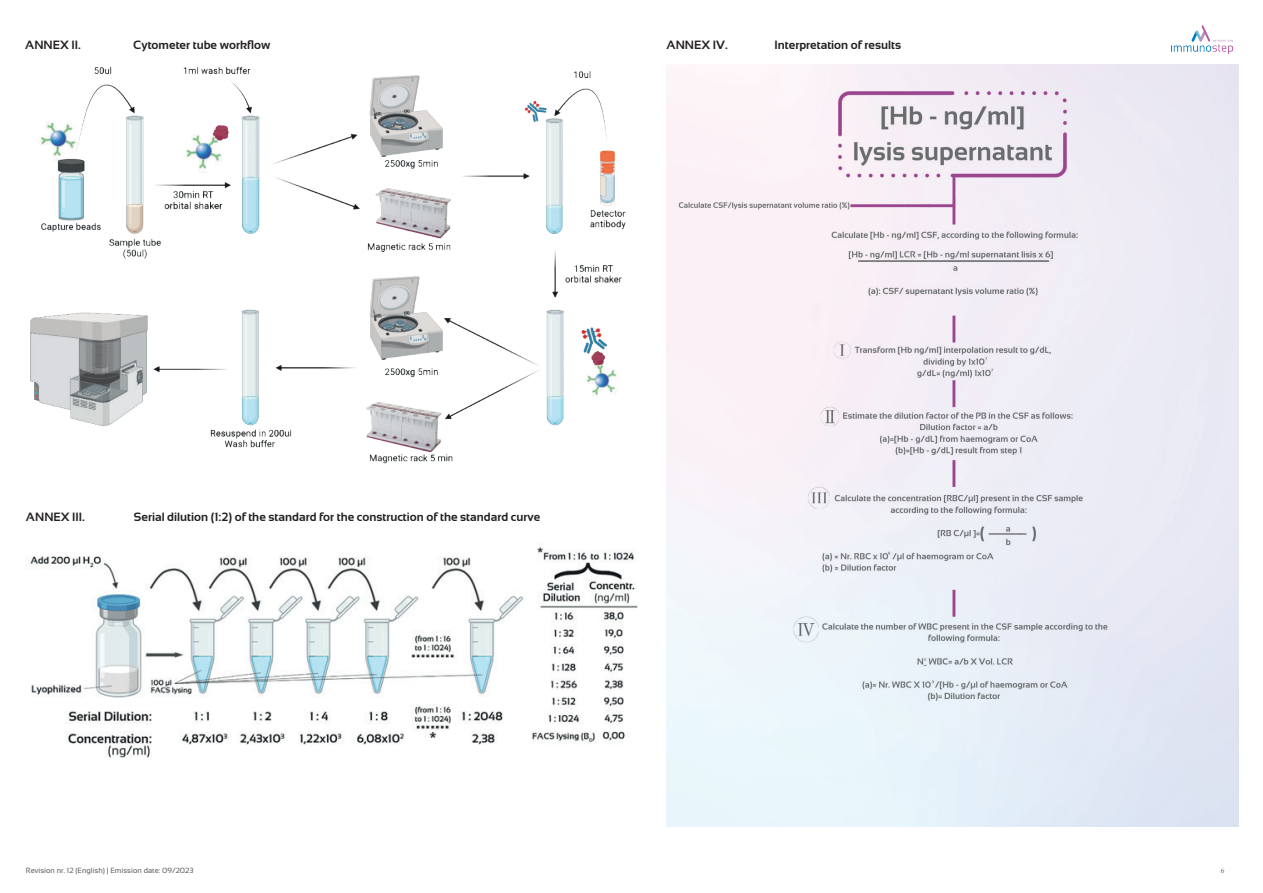
<style>
.page{position:relative;width:1263px;height:893px;background:#fff}
.page>*{position:absolute;margin:0;border:0;box-sizing:border-box;transform-origin:0 0}
.t1{font:700 12px "Sansation";color:#231f20}
.t2{font:7.5px "Sansation";color:#595d5d}
.t3{font:7.5px "Minion Pro";color:#636366}
</style>
<div class="page">
<img style="left:1171px;top:25px;width:62px;height:28px">
<img style="left:666px;top:65px;width:572px;height:762px">
<img style="left:30px;top:547px;width:608px;height:211px">
<img style="left:30px;top:66px;width:596px;height:398px">
<p class="t1" style="left:25px;top:38px;width:57px">ANNEX II.</p>
<p class="t1" style="left:133px;top:38px;width:139px">Cytometer tube workflow</p>
<p class="t1" style="left:666px;top:38px;width:63px">ANNEX IV.</p>
<p class="t1" style="left:774px;top:38px;width:128px">Interpretation of results</p>
<p class="t1" style="left:26px;top:510px;width:60px">ANNEX III.</p>
<p class="t1" style="left:134px;top:510px;width:408px">Serial dilution (1:2) of the standard for the construction of the standard curve</p>
<p class="t2" style="left:26px;top:866px;width:169px">Revision nr. 12 (English) | Emission date: 09/2023</p>
<p class="t3" style="left:1221px;top:865px;width:5px">6</p>
</div>
